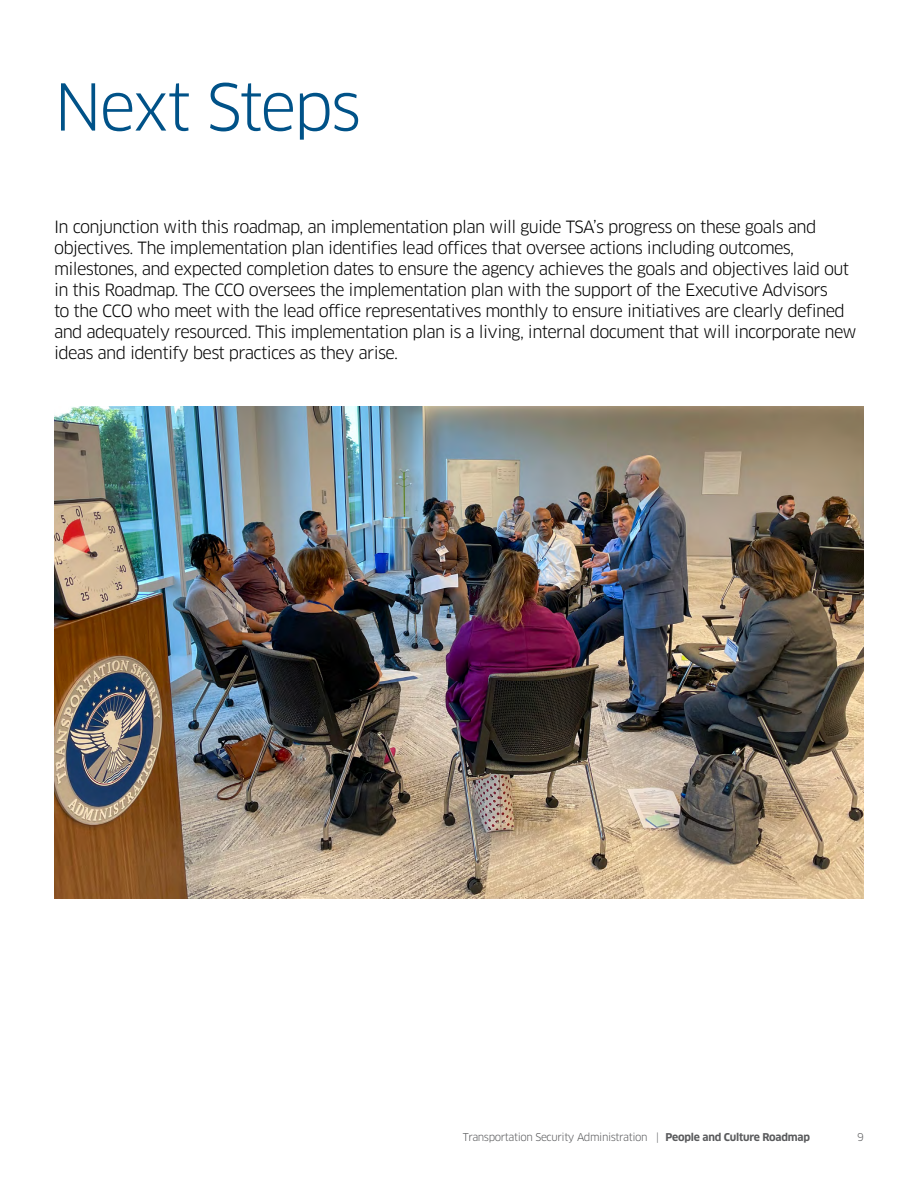
<style>
.page{position:relative;width:918px;height:1188px;background:#fff}
.page>*{position:absolute;margin:0;border:0;box-sizing:border-box;transform-origin:0 0}
.H1_-_Header{font:63px "Clan OT";letter-spacing:-.04em;color:#005288}
.Body{font:16.5px/21px "Clan OT";letter-spacing:-.04em;color:#000}
.t1{font:10.5px "Clan OT";letter-spacing:-.04em;color:#5a5b5d}
.s1{font-weight:700}
</style>
<div class="page">
<img style="left:54px;top:406px;width:810px;height:493px">
<h1 class="H1_-_Header" style="left:54px;top:70px;width:309px">Next Steps</h1>
<p class="Body" style="left:54px;top:216px;width:804px">In conjunction with this roadmap, an implementation plan will guide TSA’s progress on these goals and objectives. The implementation plan identifies lead offices that oversee actions including outcomes, milestones, and expected completion dates to ensure the agency achieves the goals and objectives laid out in this Roadmap. The CCO oversees the implementation plan with the support of the Executive Advisors<br>to the CCO who meet with the lead office representatives monthly to ensure initiatives are clearly defined and adequately resourced. This implementation plan is a living, internal document that will incorporate new ideas and identify best practices as they arise.</p>
<p class="t1" style="left:463px;top:1131px;width:349px">Transportation Security Administration | <span class="s1">People and Culture Roadmap</span></p>
<p class="t1" style="left:857px;top:1131px;width:8px">9</p>
</div>
